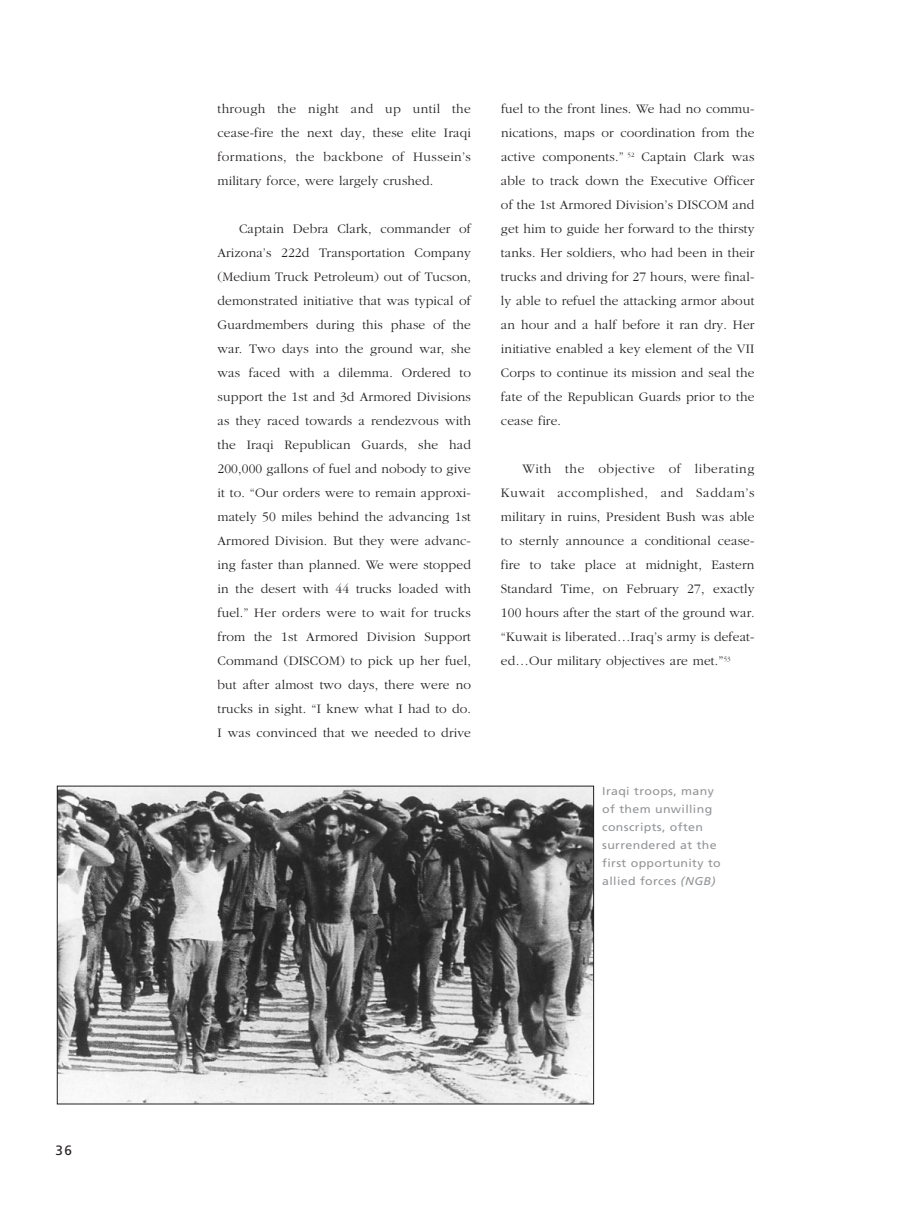
<style>
.page{position:relative;width:918px;height:1209px;background:#fff}
.page>*{position:absolute;margin:0;border:0;box-sizing:border-box;transform-origin:0 0}
.t1{font:300 13.5px/24px "Garamond";letter-spacing:.01em;color:#231f20;text-align:justify}
.t2{font:13.5px "Frutiger";color:#231f20}
.t3{font:11.25px/18px "Frutiger";letter-spacing:.03em;color:#939598;scale:1.1 1}
.s1{font-style:italic}
</style>
<div class="page">
<img style="left:59px;top:788px;width:533px;height:314px">
<p class="t2" style="left:56px;top:1144px;width:18px">36</p>
<p class="t1" style="left:218px;top:98px;width:255px">through the night and up until the cease-fire the next day, these elite Iraqi formations, the backbone of Hussein’s military force, were largely crushed.</p>
<p class="t1" style="left:218px;top:218px;width:255px;text-indent:22px">Captain Debra Clark, commander of Arizona’s 222d Transportation Company (Medium Truck Petroleum) out of Tucson, demonstrated initiative that was typical of Guardmembers during this phase of the war. Two days into the ground war, she was faced with a dilemma. Ordered to support the 1st and 3d Armored Divisions as they raced towards a rendezvous with the Iraqi Republican Guards, she had 200,000 gallons of fuel and nobody to give it to. “Our orders were to remain approxi&shy;mately 50 miles behind the advancing 1st Armored Division. But they were advanc&shy;ing faster than planned. We were stopped in the desert with 44 trucks loaded with fuel.” Her orders were to wait for trucks from the 1st Armored Division Support Command (DISCOM) to pick up her fuel, but after almost two days, there were no trucks in sight. “I knew what I had to do.<br>I was convinced that we needed to drive</p>
<p class="t1" style="left:501px;top:98px;width:255px">fuel to the front lines. We had no commu&shy;nications, maps or coordination from the active components.” <sup>52</sup> Captain Clark was able to track down the Executive Officer of the 1st Armored Division’s DISCOM and get him to guide her forward to the thirsty tanks. Her soldiers, who had been in their trucks and driving for 27 hours, were final&shy;ly able to refuel the attacking armor about an hour and a half before it ran dry. Her initiative enabled a key element of the VII Corps to continue its mission and seal the fate of the Republican Guards prior to the cease fire.</p>
<p class="t1" style="left:501px;top:458px;width:255px;text-indent:22px">With the objective of liberating Kuwait accomplished, and Saddam’s military in ruins, President Bush was able to sternly announce a conditional cease&shy;fire to take place at midnight, Eastern Standard Time, on February 27, exactly 100 hours after the start of the ground war. “Kuwait is liberated…Iraq’s army is defeat&shy;ed…Our military objectives are met.”<sup>53</sup></p>
<p class="t3" style="left:602px;top:783px;width:109px">Iraqi troops, many of them unwilling conscripts, often surrendered at the first opportunity to allied forces <span class="s1">(NGB)</span></p>
</div>
